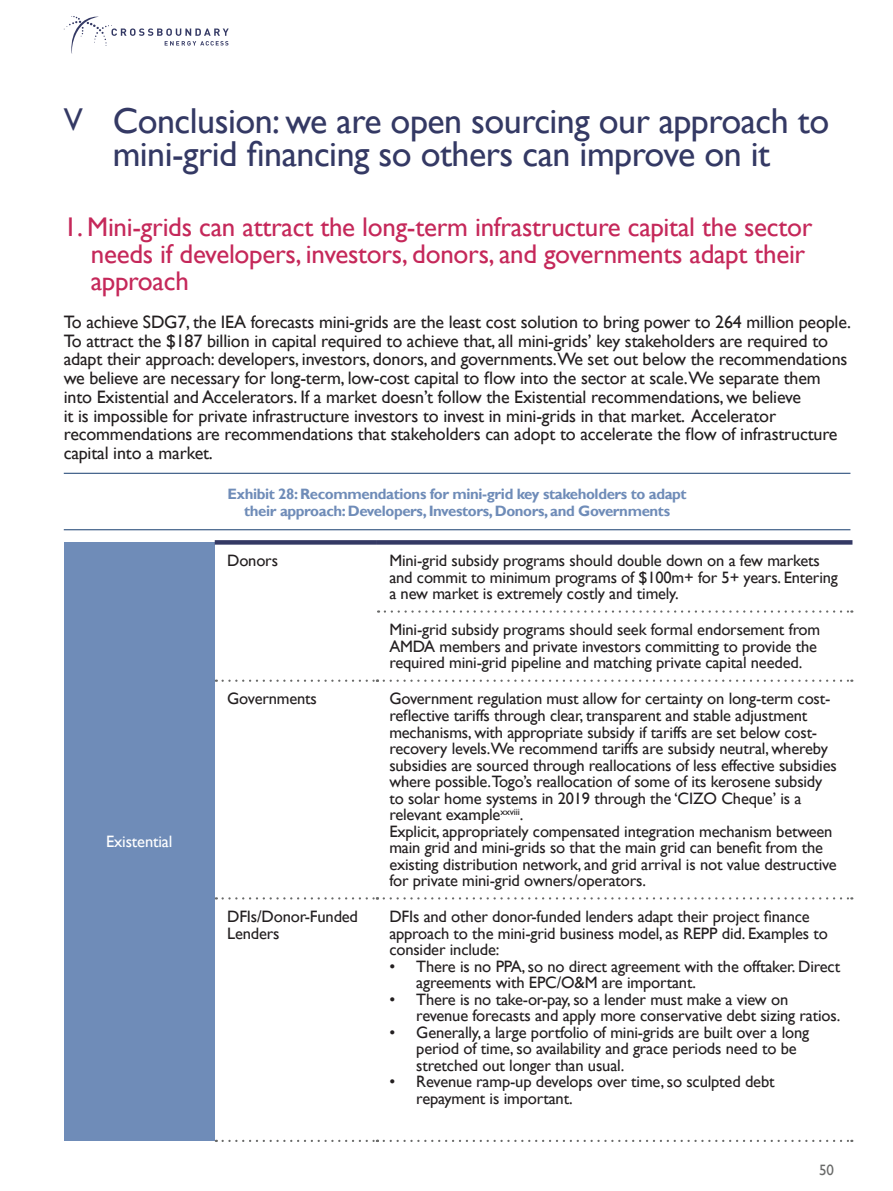
<style>
.page{position:relative;width:893px;height:1191px;background:#fff}
.page>*{position:absolute;margin:0;border:0;box-sizing:border-box;transform-origin:0 0}
.t1{font:36px/33px "Gill Sans";letter-spacing:-.015em;color:#343964}
.t2{font:31.5px "Gill Sans";color:#343964}
.t3{font:27px/27px "Gill Sans";letter-spacing:-.01em;color:#c5285a}
.t4{font:18px/18.8px "Gill Sans";letter-spacing:-.01em;color:#231f20}
.t5{font:16.5px/16.5px "Gill Sans";letter-spacing:-.01em;color:#231f20}
.t6{font:16.5px "Gill Sans";letter-spacing:-.01em;color:#fff}
.t7{font:700 15px/16.5px "Gill Sans";letter-spacing:-.025em;color:#6f8cb8;text-align:center}
.t8{font:15px "Gill Sans";color:#696a69}
</style>
<div class="page">
<svg style="left:64px;top:16px;width:165px;height:38px"></svg>
<div style="left:64px;top:542px;width:151px;height:598px;background:#6f8cb8"></div>
<svg style="left:215px;top:540px;width:162px;height:4px"></svg>
<svg style="left:377px;top:540px;width:475px;height:4px;background:#3b4069"></svg>
<svg style="left:385px;top:610px;width:467px;height:2px"></svg>
<svg style="left:223px;top:679px;width:155px;height:3px"></svg>
<svg style="left:384px;top:679px;width:468px;height:3px"></svg>
<svg style="left:223px;top:897px;width:155px;height:2px"></svg>
<svg style="left:384px;top:897px;width:468px;height:2px"></svg>
<svg style="left:223px;top:1139px;width:155px;height:3px"></svg>
<svg style="left:384px;top:1139px;width:468px;height:3px"></svg>
<hr style="left:64px;top:529px;width:786px;height:1px;background:#163d6f">
<hr style="left:64px;top:473px;width:786px;height:1px;background:#163d6f">
<h2 class="t2" style="left:64px;top:101px;width:15px">v</h2>
<h1 class="t1" style="left:113px;top:105px;width:718px">Conclusion: we are open sourcing our approach to mini-grid financing so others can improve on it</h1>
<h3 class="t3" style="left:91px;top:214px;width:723px;text-indent:-27px">1. Mini-grids can attract the long-term infrastructure capital the sector needs if developers, investors, donors, and governments adapt their approach</h3>
<p class="t4" style="left:64px;top:313px;width:789px">To achieve SDG7, the IEA forecasts mini-grids are the least cost solution to bring power to 264 million people.<br>To attract the $187 billion in capital required to achieve that, all mini-grids’ key stakeholders are required to adapt their approach: developers, investors, donors, and governments.We set out below the recommendations we believe are necessary for long-term, low-cost capital to flow into the sector at scale.We separate them into Existential and Accelerators. If a market doesn’t follow the Existential recommendations, we believe<br>it is impossible for private infrastructure investors to invest in mini-grids in that market. Accelerator recommendations are recommendations that stakeholders can adopt to accelerate the flow of infrastructure capital into a market.</p>
<p class="t6" style="left:106px;top:832px;width:68px">Existential</p>
<p class="t7" style="left:228px;top:486px;width:461px">Exhibit 28: Recommendations for mini-grid key stakeholders to adapt their approach: Developers, Investors, Donors, and Governments</p>
<p class="t5" style="left:227px;top:552px;width:52px">Donors</p>
<p class="t5" style="left:389px;top:552px;width:450px">Mini-grid subsidy programs should double down on a few markets and commit to minimum programs of $100m+ for 5+ years. Entering a new market is extremely costly and timely.</p>
<p class="t5" style="left:389px;top:622px;width:432px">Mini-grid subsidy programs should seek formal endorsement from<br>AMDA members and private investors committing to provide the required mini-grid pipeline and matching private capital needed.</p>
<p class="t5" style="left:227px;top:691px;width:91px">Governments</p>
<p class="t5" style="left:389px;top:691px;width:449px">Government regulation must allow for certainty on long-term cost&shy;reflective tariffs through clear, transparent and stable adjustment mechanisms, with appropriate subsidy if tariffs are set below cost&shy;recovery levels.We recommend tariffs are subsidy neutral, whereby subsidies are sourced through reallocations of less effective subsidies where possible.Togo’s reallocation of some of its kerosene subsidy to solar home systems in 2019 through the ‘CIZO Cheque’ is a relevant example<sup>xxviii</sup>.<br>Explicit, appropriately compensated integration mechanism between main grid and mini-grids so that the main grid can benefit from the existing distribution network, and grid arrival is not value destructive for private mini-grid owners/operators.</p>
<p class="t5" style="left:227px;top:908px;width:132px">DFIs/Donor-Funded<br>Lenders</p>
<p class="t5" style="left:389px;top:908px;width:440px">DFIs and other donor-funded lenders adapt their project finance approach to the mini-grid business model, as REPP did. Examples to consider include:</p>
<p class="t5" style="left:416px;top:958px;width:425px;text-indent:-27px">• There is no PPA, so no direct agreement with the offtaker. Direct agreements with EPC/O&amp;M are important.</p>
<p class="t5" style="left:416px;top:991px;width:426px;text-indent:-27px">• There is no take-or-pay, so a lender must make a view on revenue forecasts and apply more conservative debt sizing ratios.</p>
<p class="t5" style="left:416px;top:1024px;width:395px;text-indent:-27px">• Generally, a large portfolio of mini-grids are built over a long period of time, so availability and grace periods need to be stretched out longer than usual.</p>
<p class="t5" style="left:416px;top:1073px;width:360px;text-indent:-27px">• Revenue ramp-up develops over time, so sculpted debt repayment is important.</p>
<p class="t8" style="left:819px;top:1161px;width:16px">50</p>
</div>
